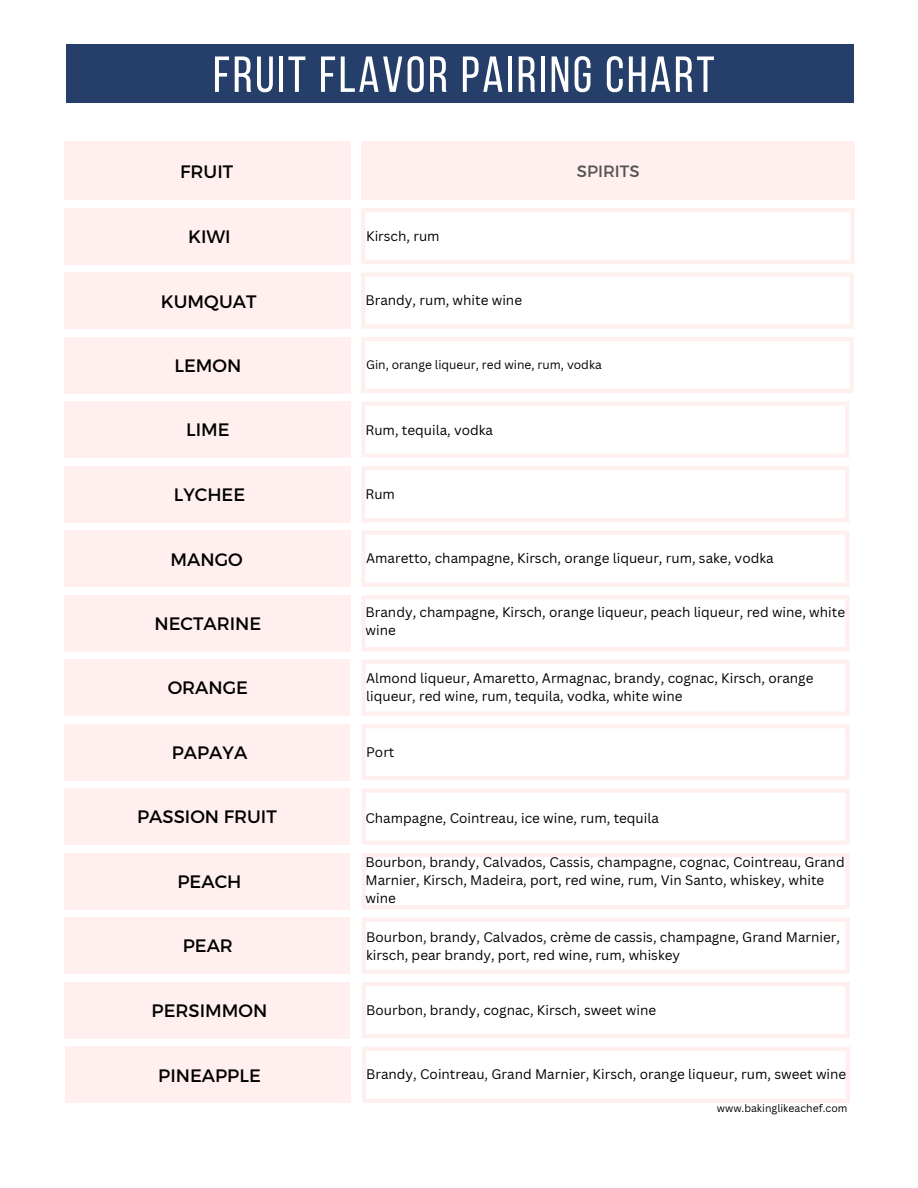
<style>
.page{position:relative;width:918px;height:1188px;background:#fff}
.page>*{position:absolute;margin:0;border:0;box-sizing:border-box;transform-origin:0 0}
.t1{font:50.55px "Bebas Neue";letter-spacing:.05em;color:#fff}
.t2{font:18px "Montserrat";color:#000}
.t3{font:16.35px "Montserrat";color:#545454}
.t4{font:13.5px/18px "Canva Sans";color:#000}
.t5{font:12px "Canva Sans";color:#000}
.t6{font:10.5px "Canva Sans";color:#000}
</style>
<div class="page">
<div style="left:64px;top:141px;width:287px;height:59px;background:#ffefef"></div>
<div style="left:361px;top:141px;width:494px;height:59px;background:#ffefef"></div>
<svg style="left:361px;top:208px;width:494px;height:56px"></svg>
<div style="left:64px;top:208px;width:287px;height:56px;background:#ffefef"></div>
<svg style="left:361px;top:273px;width:493px;height:56px"></svg>
<div style="left:64px;top:272px;width:287px;height:57px;background:#ffefef"></div>
<svg style="left:361px;top:337px;width:493px;height:56px"></svg>
<div style="left:64px;top:337px;width:287px;height:56px;background:#ffefef"></div>
<svg style="left:361px;top:402px;width:488px;height:56px"></svg>
<div style="left:64px;top:401px;width:287px;height:57px;background:#ffefef"></div>
<svg style="left:361px;top:466px;width:488px;height:56px"></svg>
<div style="left:64px;top:466px;width:287px;height:56px;background:#ffefef"></div>
<svg style="left:361px;top:531px;width:488px;height:56px"></svg>
<div style="left:64px;top:531px;width:287px;height:56px;background:#ffefef"></div>
<svg style="left:361px;top:595px;width:488px;height:56px"></svg>
<div style="left:64px;top:595px;width:287px;height:56px;background:#ffefef"></div>
<svg style="left:362px;top:660px;width:487px;height:56px"></svg>
<div style="left:64px;top:660px;width:286px;height:56px;background:#ffefef"></div>
<svg style="left:362px;top:724px;width:487px;height:56px"></svg>
<div style="left:64px;top:724px;width:286px;height:56px;background:#ffefef"></div>
<svg style="left:362px;top:789px;width:488px;height:56px"></svg>
<div style="left:64px;top:789px;width:286px;height:56px;background:#ffefef"></div>
<svg style="left:362px;top:853px;width:488px;height:56px"></svg>
<div style="left:64px;top:853px;width:286px;height:56px;background:#ffefef"></div>
<svg style="left:362px;top:918px;width:488px;height:56px"></svg>
<div style="left:65px;top:918px;width:285px;height:56px;background:#ffefef"></div>
<svg style="left:362px;top:982px;width:488px;height:56px"></svg>
<div style="left:65px;top:982px;width:285px;height:56px;background:#ffefef"></div>
<svg style="left:362px;top:1047px;width:488px;height:56px"></svg>
<div style="left:65px;top:1047px;width:285px;height:56px;background:#ffefef"></div>
<div style="left:66px;top:44px;width:788px;height:59px;background:#253f6a"></div>
<h1 class="t1" style="left:213px;top:47px;width:503px">FRUIT FLAVOR PAIRING CHART</h1>
<h2 class="t2" style="left:180px;top:161px;width:54px">FRUIT</h2>
<h2 class="t2" style="left:188px;top:225px;width:44px">KIWI</h2>
<p class="t4" style="left:366px;top:227px;width:75px">Kirsch, rum</p>
<h2 class="t2" style="left:161px;top:290px;width:97px">KUMQUAT</h2>
<p class="t4" style="left:365px;top:291px;width:158px">Brandy, rum, white wine</p>
<p class="t3" style="left:577px;top:161px;width:64px">SPIRITS</p>
<h2 class="t2" style="left:175px;top:354px;width:68px">LEMON</h2>
<h2 class="t2" style="left:186px;top:419px;width:45px">LIME</h2>
<h2 class="t2" style="left:174px;top:483px;width:73px">LYCHEE</h2>
<h2 class="t2" style="left:171px;top:548px;width:74px">MANGO</h2>
<h2 class="t2" style="left:154px;top:612px;width:108px">NECTARINE</h2>
<h2 class="t2" style="left:168px;top:677px;width:82px">ORANGE</h2>
<h2 class="t2" style="left:172px;top:741px;width:77px">PAPAYA</h2>
<h2 class="t2" style="left:137px;top:806px;width:141px">PASSION FRUIT</h2>
<h2 class="t2" style="left:178px;top:871px;width:65px">PEACH</h2>
<h2 class="t2" style="left:183px;top:935px;width:52px">PEAR</h2>
<h2 class="t2" style="left:152px;top:1000px;width:117px">PERSIMMON</h2>
<h2 class="t2" style="left:158px;top:1064px;width:104px">PINEAPPLE</h2>
<p class="t5" style="left:366px;top:357px;width:237px">Gin, orange liqueur, red wine, rum, vodka</p>
<p class="t4" style="left:365px;top:421px;width:129px">Rum, tequila, vodka</p>
<p class="t4" style="left:365px;top:485px;width:31px">Rum</p>
<p class="t4" style="left:366px;top:549px;width:409px">Amaretto, champagne, Kirsch, orange liqueur, rum, sake, vodka</p>
<p class="t4" style="left:366px;top:603px;width:481px">Brandy, champagne, Kirsch, orange liqueur, peach liqueur, red wine, white wine</p>
<p class="t4" style="left:366px;top:669px;width:449px">Almond liqueur, Amaretto, Armagnac, brandy, cognac, Kirsch, orange liqueur, red wine, rum, tequila, vodka, white wine</p>
<p class="t4" style="left:366px;top:743px;width:30px">Port</p>
<p class="t4" style="left:365px;top:809px;width:295px">Champagne, Cointreau, ice wine, rum, tequila</p>
<p class="t4" style="left:366px;top:853px;width:481px">Bourbon, brandy, Calvados, Cassis, champagne, cognac, Cointreau, Grand<br>Marnier, Kirsch, Madeira, port, red wine, rum, Vin Santo, whiskey, white wine</p>
<p class="t4" style="left:366px;top:928px;width:475px">Bourbon, brandy, Calvados, crème de cassis, champagne, Grand Marnier, kirsch, pear brandy, port, red wine, rum, whiskey</p>
<p class="t4" style="left:366px;top:1001px;width:291px">Bourbon, brandy, cognac, Kirsch, sweet wine</p>
<p class="t4" style="left:366px;top:1065px;width:482px">Brandy, Cointreau, Grand Marnier, Kirsch, orange liqueur, rum, sweet wine</p>
<p class="t6" style="left:717px;top:1102px;width:132px">www.bakinglikeachef.com</p>
</div>
